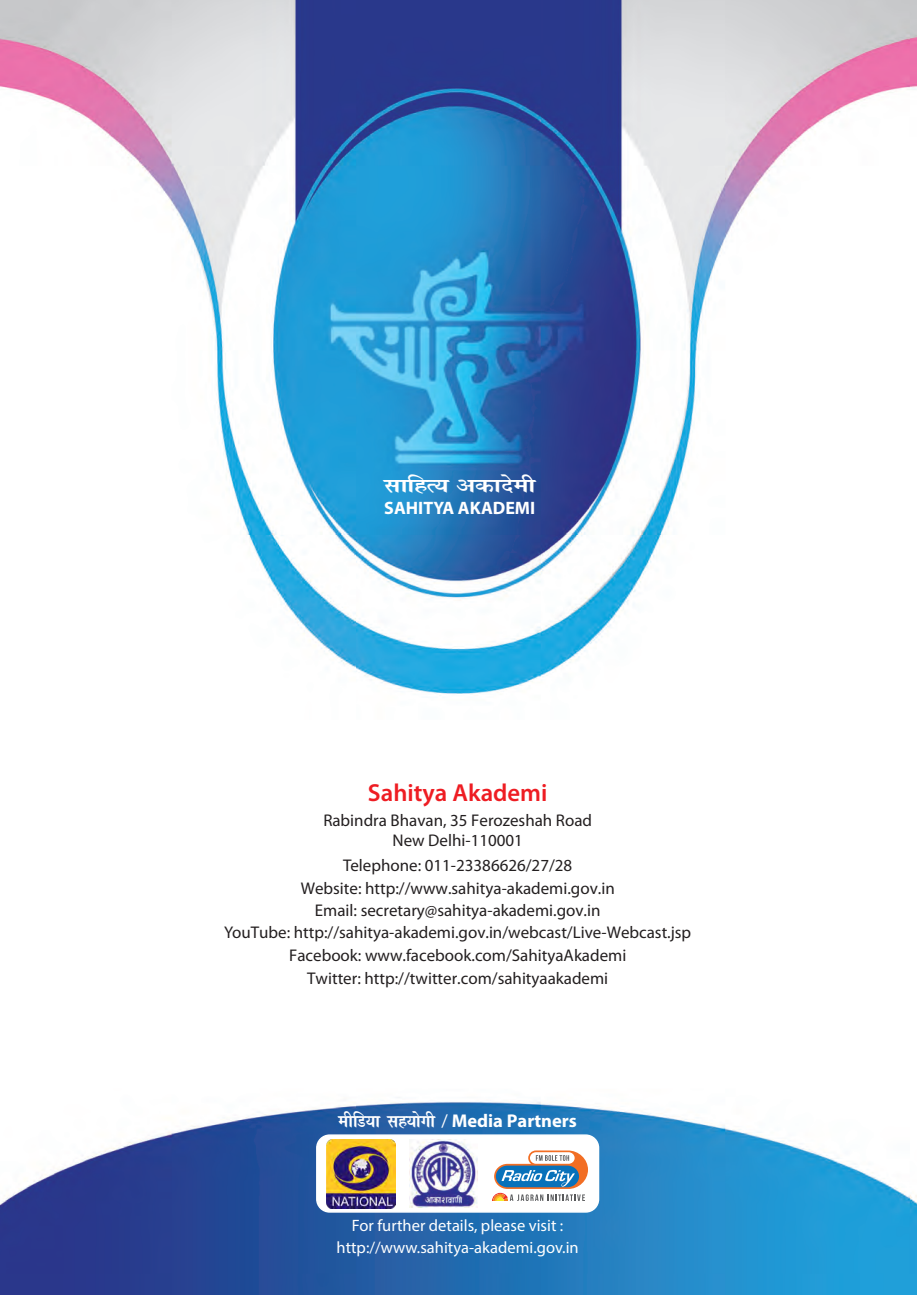
<style>
.page{position:relative;width:917px;height:1295px;background:#fff}
.page>*{position:absolute;margin:0;border:0;box-sizing:border-box;transform-origin:0 0}
.t1{font:600 24.6px "Myriad Pro";color:#ee1d23}
.SABHAGAR{font:24px "Shiva Medium New Bold A";color:#fff;scale:1.35 1}
.t2{font:21.6px "Shiva Medium New Bold A";color:#fff}
.SABHAGAR-2{font:700 18px "Myriad Pro";color:#fff}
.t3{font:16.95px/22.5px "Myriad Pro";color:#231f20;text-align:center}
.Time{font:16.5px "Myriad Pro";color:#fff}
.s1{font-family:"Myriad Pro";font-size:18.45px}
.s2{font-family:"Myriad Pro";font-weight:700;font-size:18.45px}
</style>
<div class="page">
<img style="left:0;top:0;width:917px;height:1295px">
<div style="left:317px;top:1135px;width:281px;height:76px;background:#fff;border-radius:13px"></div>
<div style="left:316px;top:1134px;width:283px;height:78px;border:2px solid #fff;border-radius:13px"></div>
<img style="left:326px;top:1139px;width:69px;height:69px">
<img style="left:409px;top:1139px;width:69px;height:68px">
<svg style="left:492px;top:1150px;width:96px;height:50px"></svg>
<p class="SABHAGAR" style="left:384px;top:469px;width:113px">lkfgR; vdknseh</p>
<p class="SABHAGAR-2" style="left:384px;top:496px;width:152px">SAHITYA AKADEMI</p>
<p class="t1" style="left:368px;top:777px;width:181px">Sahitya Akademi</p>
<p class="t3" style="left:323px;top:810px;width:270px;line-height:20.4px">Rabindra Bhavan, 35 Ferozeshah Road<br>New Delhi-110001</p>
<p class="t3" style="left:224px;top:854px;width:468px">Telephone: 011-23386626/27/28<br>Website: http://www.sahitya-akademi.gov.in<br>Email: secretary@sahitya-akademi.gov.in<br>YouTube: http://sahitya-akademi.gov.in/webcast/Live-Webcast.jsp Facebook: www.facebook.com/SahityaAkademi<br>Twitter: http://twitter.com/sahityaakademi</p>
<p class="t2" style="left:338px;top:1105px;width:240px">ehfM;k lg;ksxh <span class="s1">/</span> <span class="s2">Media Partners</span></p>
<p class="Time" style="left:352px;top:1214px;width:213px">For further details, please visit :</p>
<p class="Time" style="left:336px;top:1237px;width:244px">http://www.sahitya-akademi.gov.in</p>
</div>
